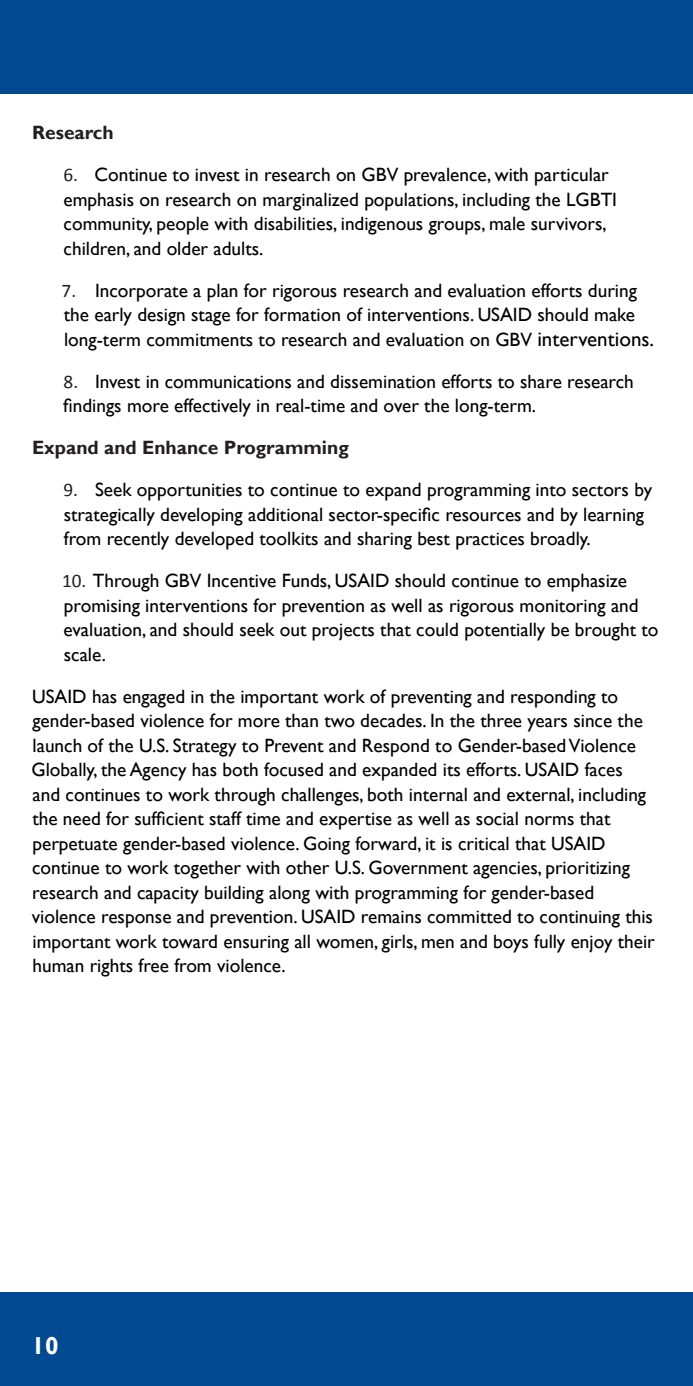
<style>
.page{position:relative;width:693px;height:1386px;background:#fff}
.page>*{position:absolute;margin:0;border:0;box-sizing:border-box;transform-origin:0 0}
.t1{font:700 24.5px "Gill Sans";color:#fff}
.t2{font:19.25px/24.5px "Gill Sans";color:#000}
.t3{font:700 19.25px "Gill Sans";color:#231f20}
.s1{font-family:"Calibri";color:#231f20}
.s2{font-size:21px}
</style>
<div class="page">
<div style="left:0;top:0;width:693px;height:94px;background:#014990"></div>
<div style="left:0;top:1292px;width:693px;height:94px;background:#014990"></div>
<p class="t3" style="left:32px;top:121px;width:83px">Research</p>
<p class="t2" style="left:63px;top:163px;width:555px"><span class="s1">6.</span> Continue to invest in research on GBV prevalence, with particular emphasis on research on marginalized populations, including the LGBTI community, people with disabilities, indigenous groups, male survivors, children, and older adults.</p>
<p class="t2" style="left:62px;top:278px;width:594px"><span class="s1">7.</span> Incorporate a plan for rigorous research and evaluation efforts during the early design stage for formation of interventions. USAID should make long-term commitments to research and evaluation on GBV <span class="s2">interventions.</span></p>
<p class="t2" style="left:63px;top:369px;width:572px"><span class="s1">8.</span> Invest in communications and dissemination efforts to share research findings more effectively in real-time and over the long-term.</p>
<p class="t3" style="left:32px;top:436px;width:318px">Expand and Enhance Programming</p>
<p class="t2" style="left:63px;top:478px;width:590px"><span class="s1">9.</span> Seek opportunities to continue to expand programming into sectors by strategically developing additional sector-specific resources and by learning from recently developed toolkits and sharing best practices broadly.</p>
<p class="t2" style="left:62px;top:569px;width:598px"><span class="s1">10.</span> Through GBV Incentive Funds, USAID should continue to emphasize promising interventions for prevention as well as rigorous monitoring and evaluation, and should seek out projects that could potentially be brought to scale.</p>
<p class="t2" style="left:31px;top:684px;width:625px">USAID has engaged in the important work of preventing and responding to gender-based violence for more than two decades. In the three years since the launch of the U.S. Strategy to Prevent and Respond to Gender-based Violence Globally, the Agency has both focused and expanded its efforts. USAID faces and continues to work through challenges, both internal and external, including the need for sufficient staff time and expertise as well as social norms that perpetuate gender-based violence. Going forward, it is critical that USAID continue to work together with other U.S. Government agencies, prioritizing research and capacity building along with programming for gender-based violence response and prevention. USAID remains committed to continuing this important work toward ensuring all women, girls, men and boys fully enjoy their human rights free from violence.</p>
<p class="t1" style="left:32px;top:1331px;width:29px">10</p>
</div>
